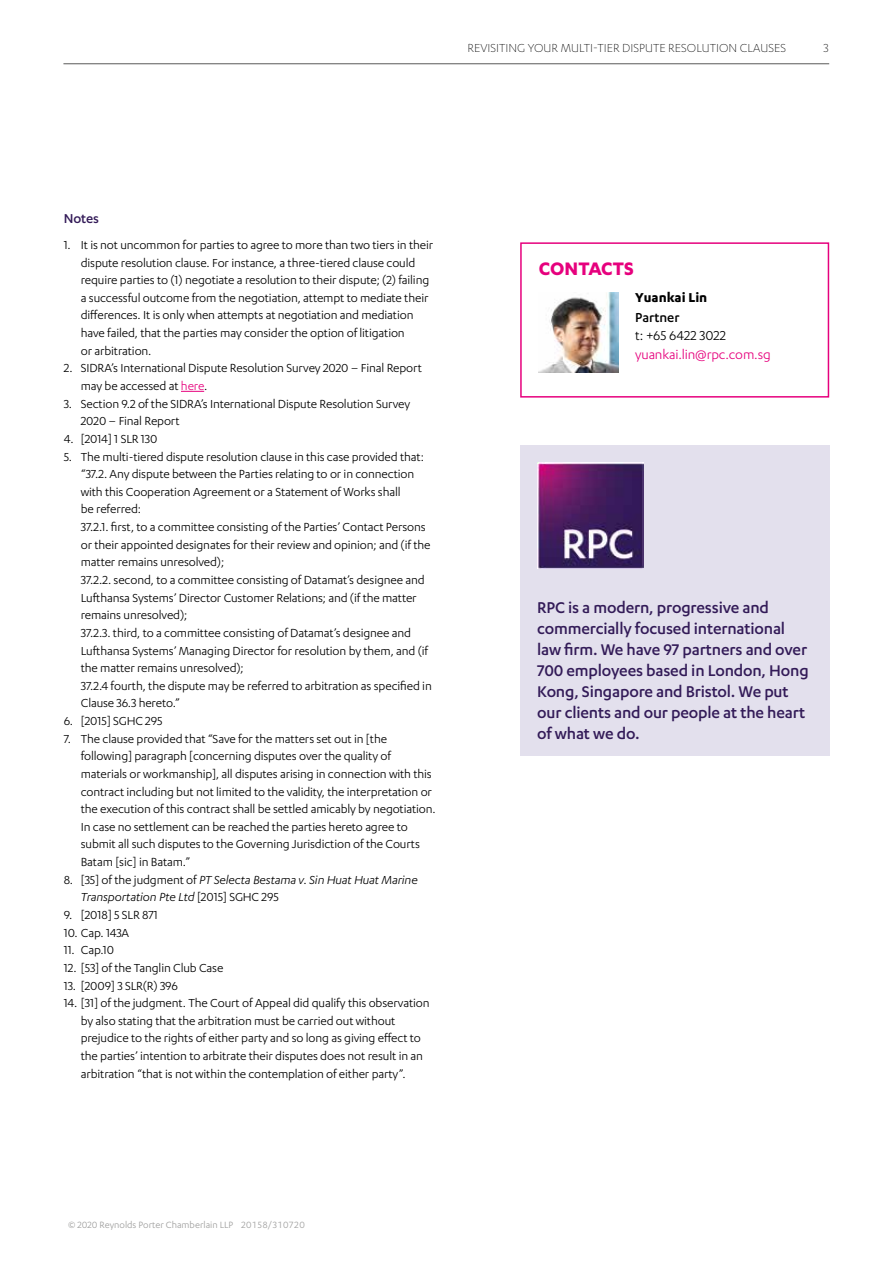
<style>
.page{position:relative;width:893px;height:1263px;background:#fff}
.page>*{position:absolute;margin:0;border:0;box-sizing:border-box;transform-origin:0 0}
.t1{font:700 21px "Karbon";color:#e6007d}
.t2{font:500 18px/21px "Karbon";letter-spacing:-.01em;color:#331b58}
.t3{font:15px "Karbon";letter-spacing:-.01em;color:#e6007d}
.t4{font:15px "Karbon";color:#000}
.t5{font:700 15px "Karbon";color:#000}
.t6{font:500 15px "Karbon";color:#000}
.t7{font:500 15px "Karbon";letter-spacing:-.01em;color:#331b58}
.t8{font:13.5px/17.7px "Karbon";letter-spacing:-.01em;color:#000}
.t9{font:italic 13.5px/17.7px "Karbon";letter-spacing:-.01em;color:#000}
.t10{font:300 13.5px "Karbon";color:#000}
.t11{font:10.5px "Karbon";color:#9d9d9c}
.s1{color:#e6007d}
.s2{font-style:normal}
</style>
<div class="page">
<svg style="left:181px;top:391px;width:23px;height:1px"></svg>
<img style="left:539px;top:292px;width:80px;height:80px">
<div style="left:520px;top:242px;width:309px;height:156px;border:2px solid #e6007d"></div>
<div style="left:520px;top:445px;width:309px;height:311px;background:#e3e0ed"></div>
<img style="left:537px;top:462px;width:106px;height:107px">
<hr style="left:63px;top:63px;width:766px;height:1px;background:#5a5a59">
<p class="t10" style="left:468px;top:40px;width:320px">REVISITING YOUR MULTI-TIER DISPUTE RESOLUTION CLAUSES</p>
<p class="t10" style="left:824px;top:40px;width:7px">3</p>
<p class="t7" style="left:64px;top:210px;width:37px">Notes</p>
<p class="t8" style="left:81px;top:236px;width:354px;text-indent:-17px">1. It is not uncommon for parties to agree to more than two tiers in their dispute resolution clause. For instance, a three-tiered clause could require parties to (1) negotiate a resolution to their dispute; (2) failing a successful outcome from the negotiation, attempt to mediate their differences. It is only when attempts at negotiation and mediation have failed, that the parties may consider the option of litigation<br>or arbitration.</p>
<p class="t8" style="left:81px;top:359px;width:343px;text-indent:-17px">2. SIDRA’s International Dispute Resolution Survey 2020 – Final Report may be accessed at <span class="s1">here</span>.</p>
<p class="t8" style="left:81px;top:394px;width:331px;text-indent:-17px">3. Section 9.2 of the SIDRA’s International Dispute Resolution Survey<br>2020 – Final Report</p>
<p class="t8" style="left:64px;top:430px;width:95px">4. [2014] 1 SLR 130</p>
<p class="t8" style="left:81px;top:447px;width:352px;text-indent:-17px">5. The multi-tiered dispute resolution clause in this case provided that: “37.2. Any dispute between the Parties relating to or in connection with this Cooperation Agreement or a Statement of Works shall<br>be referred:<br>37.2.1. first, to a committee consisting of the Parties’ Contact Persons or their appointed designates for their review and opinion; and (if the matter remains unresolved);<br>37.2.2. second, to a committee consisting of Datamat’s designee and Lufthansa Systems’ Director Customer Relations; and (if the matter remains unresolved);<br>37.2.3. third, to a committee consisting of Datamat’s designee and Lufthansa Systems’ Managing Director for resolution by them, and (if the matter remains unresolved);<br>37.2.4 fourth, the dispute may be referred to arbitration as specified in Clause 36.3 hereto.”</p>
<p class="t8" style="left:64px;top:712px;width:100px">6. [2015] SGHC 295</p>
<p class="t8" style="left:81px;top:729px;width:356px;text-indent:-17px">7. The clause provided that “Save for the matters set out in [the following] paragraph [concerning disputes over the quality of materials or workmanship], all disputes arising in connection with this contract including but not limited to the validity, the interpretation or the execution of this contract shall be settled amicably by negotiation.<br>In case no settlement can be reached the parties hereto agree to submit all such disputes to the Governing Jurisdiction of the Courts Batam [sic] in Batam.”</p>
<p class="t9" style="left:81px;top:870px;width:338px;text-indent:-17px"><span class="s2">8. [35] of the judgment of</span> PT Selecta Bestama v. Sin Huat Huat Marine<br>Transportation Pte Ltd <span class="s2">[2015] SGHC 295</span></p>
<p class="t8" style="left:64px;top:906px;width:96px">9. [2018] 5 SLR 871</p>
<p class="t8" style="left:64px;top:923px;width:67px">10. Cap. 143A</p>
<p class="t8" style="left:64px;top:941px;width:52px">11. Cap.10</p>
<p class="t8" style="left:64px;top:958px;width:161px">12. [53] of the Tanglin Club Case</p>
<p class="t8" style="left:64px;top:976px;width:116px">13. [2009] 3 SLR(R) 396</p>
<p class="t8" style="left:81px;top:994px;width:350px;text-indent:-17px">14. [31] of the judgment. The Court of Appeal did qualify this observation by also stating that the arbitration must be carried out without prejudice to the rights of either party and so long as giving effect to the parties’ intention to arbitrate their disputes does not result in an arbitration “that is not within the contemplation of either party”.</p>
<p class="t11" style="left:268px;top:1219px;width:38px">/310720</p>
<h1 class="t1" style="left:539px;top:257px;width:96px">CONTACTS</h1>
<p class="t5" style="left:635px;top:289px;width:74px">Yuankai Lin</p>
<p class="t6" style="left:635px;top:309px;width:46px">Partner</p>
<p class="t4" style="left:635px;top:327px;width:93px">t: +65 6422 3022</p>
<p class="t3" style="left:635px;top:347px;width:137px">yuankai.lin@rpc.com.sg</p>
<h2 class="t2" style="left:537px;top:596px;width:273px">RPC is a modern, progressive and commercially focused international law firm. We have 97 partners and over<br>700 employees based in London, Hong<br>Kong, Singapore and Bristol. We put our clients and our people at the heart of what we do.</h2>
</div>
